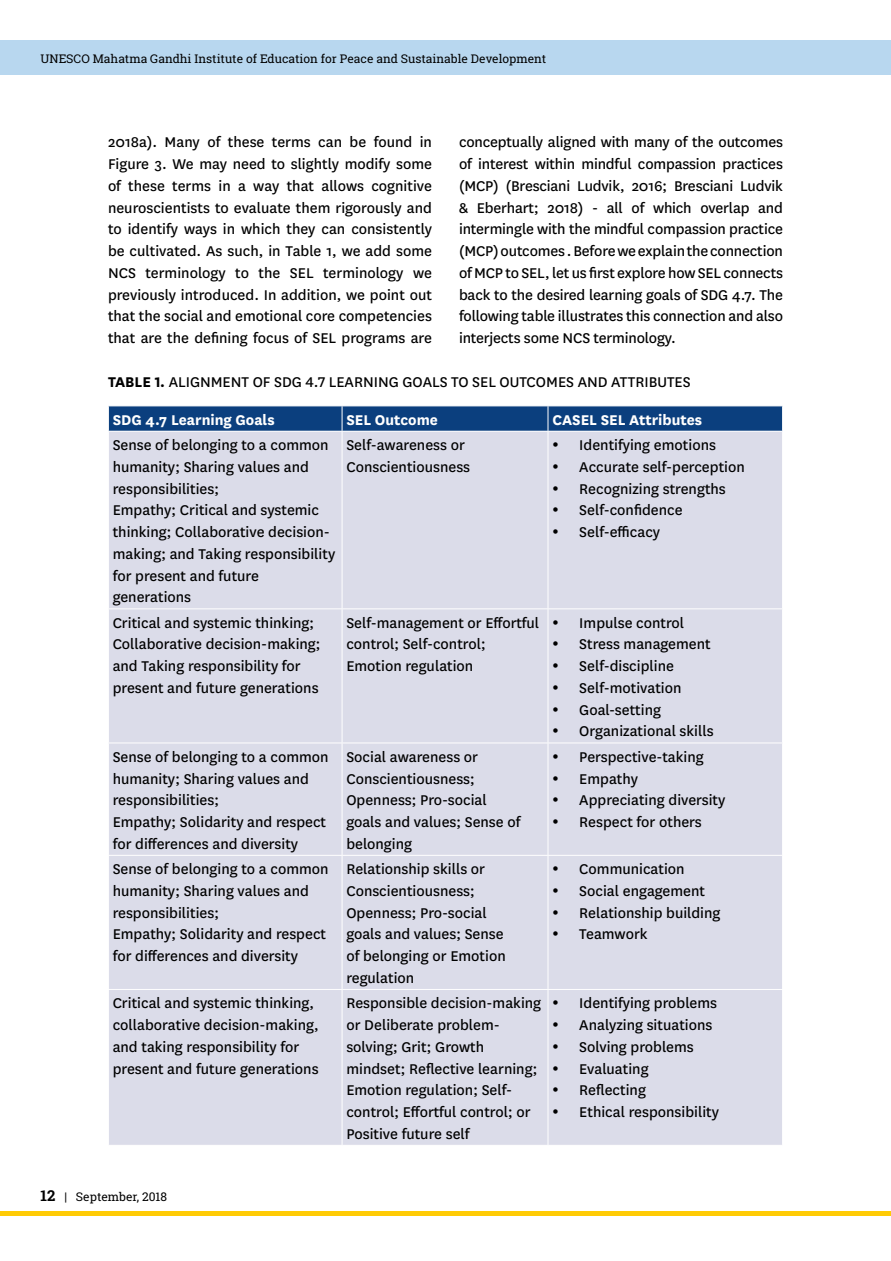
<style>
.page{position:relative;width:891px;height:1261px;background:#fff}
.page>*{position:absolute;margin:0;border:0;box-sizing:border-box;transform-origin:0 0}
.t1{font:16.5px/21.8px "National";color:#000}
.t2{font:700 16.5px "National";color:#fff}
.t3{font:12px "Roboto Slab";color:#000}
.s1{font-weight:700}
.s2{font-weight:700;font-size:15px}
</style>
<div class="page">
<div style="left:0;top:40px;width:891px;height:35px;background:#b8d7ef"></div>
<hr style="left:0;top:1211px;width:891px;height:4px;background:#ffcb05">
<div style="left:109px;top:432px;width:673px;height:712px;background:#dbdce9"></div>
<svg style="left:108px;top:406px;width:675px;height:25px;background:#134582"></svg>
<hr style="left:342px;top:431px;width:1px;height:177px;background:#fff">
<hr style="left:548px;top:431px;width:1px;height:177px;background:#fff">
<hr style="left:108px;top:608px;width:234px;height:1px;background:#fff">
<hr style="left:342px;top:608px;width:206px;height:1px;background:#fff">
<hr style="left:342px;top:609px;width:1px;height:133px;background:#fff">
<hr style="left:548px;top:608px;width:235px;height:1px;background:#fff">
<hr style="left:548px;top:609px;width:1px;height:133px;background:#fff">
<hr style="left:108px;top:742px;width:234px;height:1px;background:#fff">
<hr style="left:342px;top:742px;width:206px;height:1px;background:#fff">
<hr style="left:342px;top:743px;width:1px;height:112px;background:#fff">
<hr style="left:548px;top:742px;width:235px;height:1px;background:#fff">
<hr style="left:548px;top:743px;width:1px;height:112px;background:#fff">
<hr style="left:108px;top:855px;width:234px;height:1px;background:#fff">
<hr style="left:342px;top:855px;width:206px;height:1px;background:#fff">
<hr style="left:342px;top:855px;width:1px;height:134px;background:#fff">
<hr style="left:548px;top:855px;width:235px;height:1px;background:#fff">
<hr style="left:548px;top:855px;width:1px;height:134px;background:#fff">
<hr style="left:108px;top:989px;width:234px;height:1px;background:#fff">
<hr style="left:342px;top:989px;width:206px;height:1px;background:#fff">
<hr style="left:342px;top:989px;width:1px;height:155px;background:#fff">
<hr style="left:548px;top:989px;width:235px;height:1px;background:#fff">
<hr style="left:548px;top:989px;width:1px;height:155px;background:#fff">
<p class="t3" style="left:40px;top:50px;width:507px">UNESCO Mahatma Gandhi Institute of Education for Peace and Sustainable Development</p>
<p class="t1" style="left:108px;top:131px;width:326px;text-align:justify">2018a). Many of these terms can be found in Figure 3. We may need to slightly modify some of these terms in a way that allows cognitive neuroscientists to evaluate them rigorously and to identify ways in which they can consistently be cultivated. As such, in Table 1, we add some NCS terminology to the SEL terminology we previously introduced. I n addition, we point out that the social and emotional core competencies that are the defining focus of SEL programs are</p>
<p class="t1" style="left:459px;top:131px;width:326px;text-align:justify">conceptually aligned with many of the outcomes of interest within mindful compassion practices (MCP) (Bresciani Ludvik, 2016; Bresciani Ludvik &amp; Eberhart; 2018) - all of which overlap and intermingle with the mindful compassion practice (MCP) outcomes . Before we explain the connection of MCP to SEL, let us first explore how SEL connects back to the desired learning goals of SDG 4.7. The following table illustrates this connection and also interjects some N CS terminology.</p>
<p class="t1" style="left:108px;top:370px;width:402px"><span class="s1">Table 1.</span> Alignm ent of SDG 4.7 Learning Goals to SEL Outc</p>
<p class="t1" style="left:536px;top:370px;width:155px">om es and Attributes</p>
<p class="t2" style="left:113px;top:408px;width:164px">SDG 4.7 Learning Goals</p>
<p class="t2" style="left:346px;top:408px;width:93px">SEL Outcome</p>
<p class="t2" style="left:552px;top:408px;width:151px">CASEL SEL Attributes</p>
<p class="t1" style="left:113px;top:433px;width:224px">Sense of belonging to a common humanity; Sharing values and responsibilities;<br>Empathy; Critical and systemic thinking; Collaborative decision&shy;making; and Taking responsibility for present and future generations</p>
<p class="t1" style="left:346px;top:433px;width:125px">Self-awareness or<br>Conscientiousness</p>
<p class="t1" style="left:552px;top:433px;width:165px">• Identifying emotions</p>
<p class="t1" style="left:552px;top:455px;width:194px">• Accurate self-perception</p>
<p class="t1" style="left:552px;top:477px;width:175px">• Recognizing strengths</p>
<p class="t1" style="left:552px;top:498px;width:132px">• Self-confidence</p>
<p class="t1" style="left:552px;top:520px;width:109px">• Self-efficacy</p>
<p class="t1" style="left:113px;top:611px;width:209px">Critical and systemic thinking;<br>Collaborative decision-making; and Taking responsibility for present and future generations</p>
<p class="t1" style="left:346px;top:611px;width:194px">Self-management or Effortful control; Self-control;<br>Emotion regulation</p>
<p class="t1" style="left:552px;top:611px;width:133px">• I mpulse control</p>
<p class="t1" style="left:552px;top:632px;width:160px">• Stress management</p>
<p class="t1" style="left:552px;top:654px;width:123px">• Self-discipline</p>
<p class="t1" style="left:552px;top:676px;width:131px">• Self-motivation</p>
<p class="t1" style="left:552px;top:698px;width:110px">• Goal-setting</p>
<p class="t1" style="left:552px;top:719px;width:163px">• Organizational skills</p>
<p class="t1" style="left:113px;top:745px;width:217px">Sense of belonging to a common humanity; Sharing values and responsibilities;<br>Empathy; Solidarity and respect for differences and diversity</p>
<p class="t1" style="left:346px;top:745px;width:176px">Social awareness or<br>Conscientiousness;<br>Openness; Pro-social goals and values; Sense of belonging</p>
<p class="t1" style="left:552px;top:745px;width:153px">• Perspective-taking</p>
<p class="t1" style="left:552px;top:766px;width:87px">• E mpathy</p>
<p class="t1" style="left:552px;top:788px;width:175px">• Appreciating diversity</p>
<p class="t1" style="left:552px;top:810px;width:151px">• Respect for others</p>
<p class="t1" style="left:113px;top:857px;width:217px">Sense of belonging to a common humanity; Sharing values and responsibilities;<br>Empathy; Solidarity and respect for differences and diversity</p>
<p class="t1" style="left:346px;top:857px;width:161px">Relationship skills or<br>Conscientiousness;<br>Openness; Pro-social goals and values; Sense of belonging or Emotion regulation</p>
<p class="t1" style="left:552px;top:857px;width:134px">• Communication</p>
<p class="t1" style="left:552px;top:879px;width:154px">• Social engagement</p>
<p class="t1" style="left:552px;top:900px;width:170px">• Relationship building</p>
<p class="t1" style="left:552px;top:922px;width:97px">• Teamwork</p>
<p class="t1" style="left:113px;top:991px;width:208px">Critical and systemic thinking, collaborative decision-making, and taking responsibility for present and future generations</p>
<p class="t1" style="left:346px;top:991px;width:196px">Responsible decision-making or Deliberate problem&shy;solving; Grit; Growth mindset; Reflective learning;<br>Emotion regulation; Self&shy;control; Effortful control; or<br>Positive future self</p>
<p class="t1" style="left:552px;top:991px;width:166px">• I dentifying problems</p>
<p class="t1" style="left:552px;top:1013px;width:162px">• Analyzing situations</p>
<p class="t1" style="left:552px;top:1035px;width:143px">• Solving problems</p>
<p class="t1" style="left:552px;top:1056px;width:98px">• Evaluating</p>
<p class="t1" style="left:552px;top:1078px;width:95px">• Reflecting</p>
<p class="t1" style="left:552px;top:1100px;width:168px">• Ethical responsibility</p>
<p class="t3" style="left:40px;top:1188px;width:128px"><span class="s2">12</span> | September, 2018</p>
</div>
